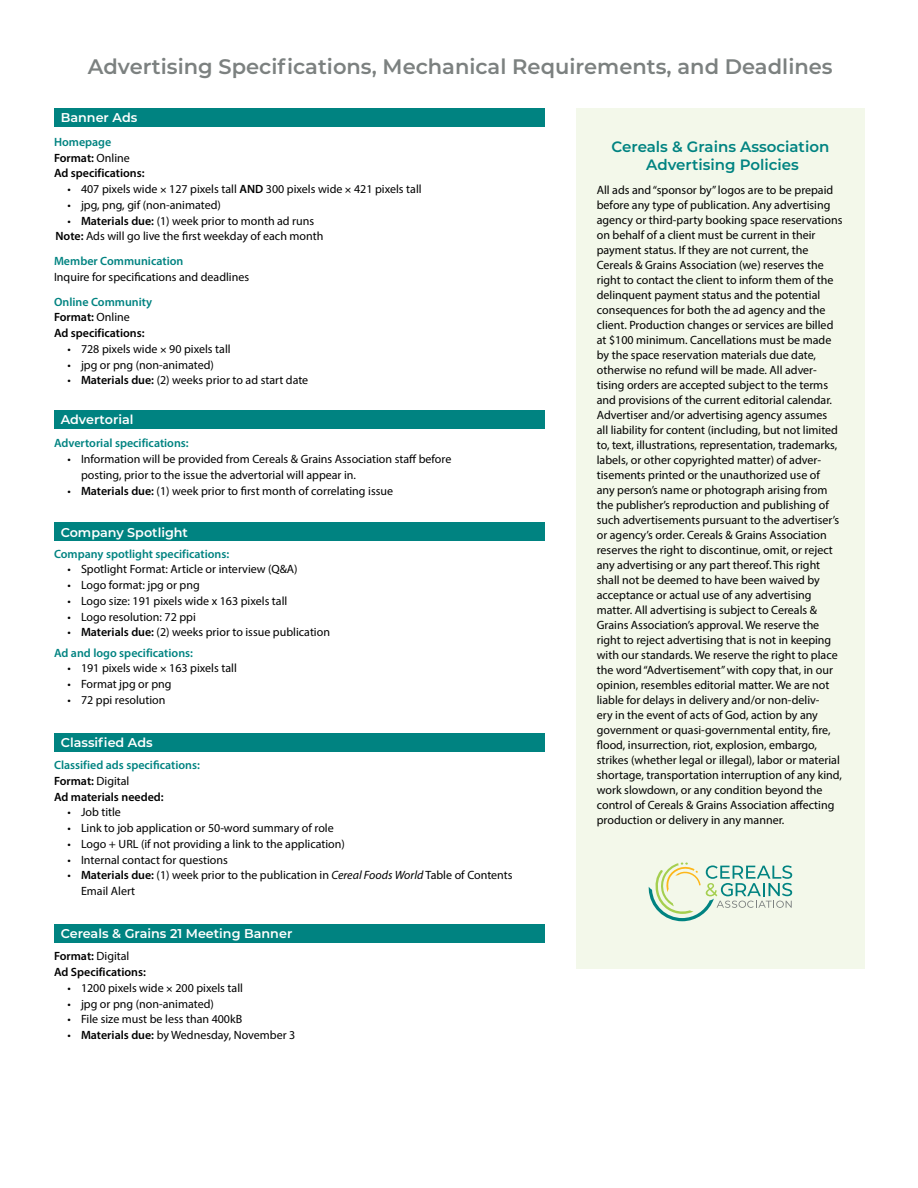
<style>
.page{position:relative;width:918px;height:1188px;background:#fff}
.page>*{position:absolute;margin:0;border:0;box-sizing:border-box;transform-origin:0 0}
.t1{font:600 21px "Montserrat";color:#7c8180}
.t2{font:600 15px/18px "Montserrat";color:#008381;text-align:center}
.t3{font:600 12.75px "Montserrat";color:#fff}
.t4{font:12px/15px "Myriad Pro";color:#000}
.t5{font:600 12px/15.8px "Myriad Pro";color:#008381}
.t6{font:600 12px/15.8px "Myriad Pro";color:#000}
.s1{color:#008381}
.s2{font-weight:400}
.s3{font-weight:600}
.s4{font-weight:600;color:#008381}
.s5{color:#000}
.s6{font-weight:400;color:#000}
.s7{font-style:italic}
</style>
<div class="page">
<div style="left:576px;top:108px;width:289px;height:861px;background:#f3f8ea"></div>
<div style="left:54px;top:108px;width:491px;height:18px;background:#008381"></div>
<svg style="left:649px;top:862px;width:143px;height:59px"></svg>
<div style="left:54px;top:410px;width:491px;height:18px;background:#008381"></div>
<div style="left:54px;top:523px;width:491px;height:18px;background:#008381"></div>
<div style="left:54px;top:733px;width:491px;height:19px;background:#008381"></div>
<div style="left:54px;top:924px;width:491px;height:18px;background:#008381"></div>
<h1 class="t1" style="left:88px;top:52px;width:746px">Advertising Specifications, Mechanical Requirements, and Deadlines</h1>
<p class="t3" style="left:61px;top:108px;width:78px">Banner Ads</p>
<p class="t6" style="left:54px;top:134px;width:92px"><span class="s1">Homepage<br></span>Format: <span class="s2">Online<br></span>Ad specifications:</p>
<p class="t4" style="left:68px;top:181px;width:356px">• 407 pixels wide 127 pixels tall <span class="s3">AND</span> 300 pixels wide 421 pixels tall</p>
<p class="t4" style="left:68px;top:197px;width:155px">• jpg, png, gif (non-animated)</p>
<p class="t4" style="left:56px;top:213px;width:269px;line-height:15.8px;text-align:center">• <span class="s3">Materials due:</span> (1) week prior to month ad runs<br><span class="s3">Note:</span> Ads will go live the first weekday of each month</p>
<p class="t5" style="left:54px;top:253px;width:131px">Member Communication</p>
<p class="t4" style="left:54px;top:269px;width:197px">Inquire for specifications and deadlines</p>
<p class="t6" style="left:54px;top:293px;width:100px"><span class="s1">Online Community<br></span>Format: <span class="s2">Online<br></span>Ad specifications:</p>
<p class="t4" style="left:68px;top:341px;width:165px">• 728 pixels wide 90 pixels tall</p>
<p class="t4" style="left:68px;top:357px;width:148px">• jpg or png (non-animated)</p>
<p class="t4" style="left:68px;top:373px;width:242px">• <span class="s3">Materials due:</span> (2) weeks prior to ad start date</p>
<p class="t3" style="left:61px;top:411px;width:74px">Advertorial</p>
<p class="t5" style="left:54px;top:435px;width:136px">Advertorial specifications:</p>
<p class="t4" style="left:81px;top:451px;width:372px;line-height:15.8px;text-indent:-14px">• Information will be provided from Cereals &amp; Grains Association staff before posting, prior to the issue the advertorial will appear in.</p>
<p class="t4" style="left:68px;top:483px;width:327px">• <span class="s3">Materials due:</span> (1) week prior to first month of correlating issue</p>
<p class="t3" style="left:61px;top:523px;width:129px">Company Spotlight</p>
<p class="t5" style="left:54px;top:545px;width:177px">Company spotlight specifications:</p>
<p class="t4" style="left:68px;top:562px;width:232px">• Spotlight Format: Article or interview (Q&amp;A)</p>
<p class="t4" style="left:68px;top:577px;width:134px">• Logo format: jpg or png</p>
<p class="t4" style="left:68px;top:593px;width:221px">• Logo size: 191 pixels wide x 163 pixels tall</p>
<p class="t4" style="left:68px;top:609px;width:130px">• Logo resolution: 72 ppi</p>
<p class="t4" style="left:54px;top:622px;width:278px;line-height:20.2px;text-indent:14px">• <span class="s3">Materials due:</span> (2) weeks prior to issue publication<br><span class="s4">Ad and logo specifications:</span></p>
<p class="t4" style="left:68px;top:661px;width:171px">• 191 pixels wide 163 pixels tall</p>
<p class="t4" style="left:68px;top:676px;width:106px">• Format jpg or png</p>
<p class="t4" style="left:68px;top:692px;width:99px">• 72 ppi resolution</p>
<p class="t3" style="left:61px;top:734px;width:93px">Classified Ads</p>
<p class="t5" style="left:54px;top:757px;width:147px">Classified ads specifications:<br><span class="s5">Format:</span> <span class="s6">Digital<br></span><span class="s5">Ad materials needed:</span></p>
<p class="t4" style="left:68px;top:805px;width:55px">• Job title</p>
<p class="t4" style="left:68px;top:820px;width:268px">• Link to job application or 50-word summary of role</p>
<p class="t4" style="left:68px;top:836px;width:279px">• Logo + URL (if not providing a link to the application)</p>
<p class="t4" style="left:68px;top:852px;width:162px">• Internal contact for questions</p>
<p class="t4" style="left:81px;top:867px;width:433px;line-height:15.8px;text-indent:-14px">• <span class="s3">Materials due:</span> (1) week prior to the publication in <span class="s7">Cereal Foods World</span> Table of Contents<br>Email Alert</p>
<p class="t3" style="left:61px;top:924px;width:233px">Cereals &amp; Grains 21 Meeting Banner</p>
<p class="t6" style="left:54px;top:948px;width:93px">Format: <span class="s2">Digital<br></span>Ad Specifications:</p>
<p class="t4" style="left:68px;top:980px;width:177px">• 1200 pixels wide 200 pixels tall</p>
<p class="t4" style="left:68px;top:996px;width:148px">• jpg or png (non-animated)</p>
<p class="t4" style="left:68px;top:1012px;width:176px">• File size must be less than 400kB</p>
<p class="t4" style="left:68px;top:1027px;width:229px">• <span class="s3">Materials due:</span> by Wednesday, November 3</p>
<p class="t2" style="left:612px;top:137px;width:219px">Cereals &amp; Grains Association<br>Advertising Policies</p>
<p class="t4" style="left:597px;top:182px;width:247px">All ads and “sponsor by” logos are to be prepaid before any type of publication. Any advertising agency or third-party booking space reservations on behalf of a client must be current in their payment status. If they are not current, the Cereals &amp; Grains Association (we) reserves the right to contact the client to inform them of the delinquent payment status and the potential consequences for both the ad agency and the client. Production changes or services are billed at $100 minimum. Cancellations must be made by the space reservation materials due date, otherwise no refund will be made. All adver&shy;tising orders are accepted subject to the terms and provisions of the current editorial calendar.<br>Advertiser and/or advertising agency assumes<br>all liability for content (including, but not limited to, text, illustrations, representation, trademarks, labels, or other copyrighted matter) of adver&shy;tisements printed or the unauthorized use of<br>any person’s name or photograph arising from the publisher’s reproduction and publishing of such advertisements pursuant to the advertiser’s or agency’s order. Cereals &amp; Grains Association reserves the right to discontinue, omit, or reject any advertising or any part thereof. This right shall not be deemed to have been waived by acceptance or actual use of any advertising matter. All advertising is subject to Cereals &amp; Grains Association’s approval. We reserve the right to reject advertising that is not in keeping with our standards. We reserve the right to place the word “Advertisement” with copy that, in our opinion, resembles editorial matter. We are not liable for delays in delivery and/or non-deliv-<br>ery in the event of acts of God, action by any government or quasi-governmental entity, fire, flood, insurrection, riot, explosion, embargo, strikes (whether legal or illegal), labor or material shortage, transportation interruption of any kind, work slowdown, or any condition beyond the control of Cereals &amp; Grains Association affecting production or delivery in any manner.</p>
</div>
